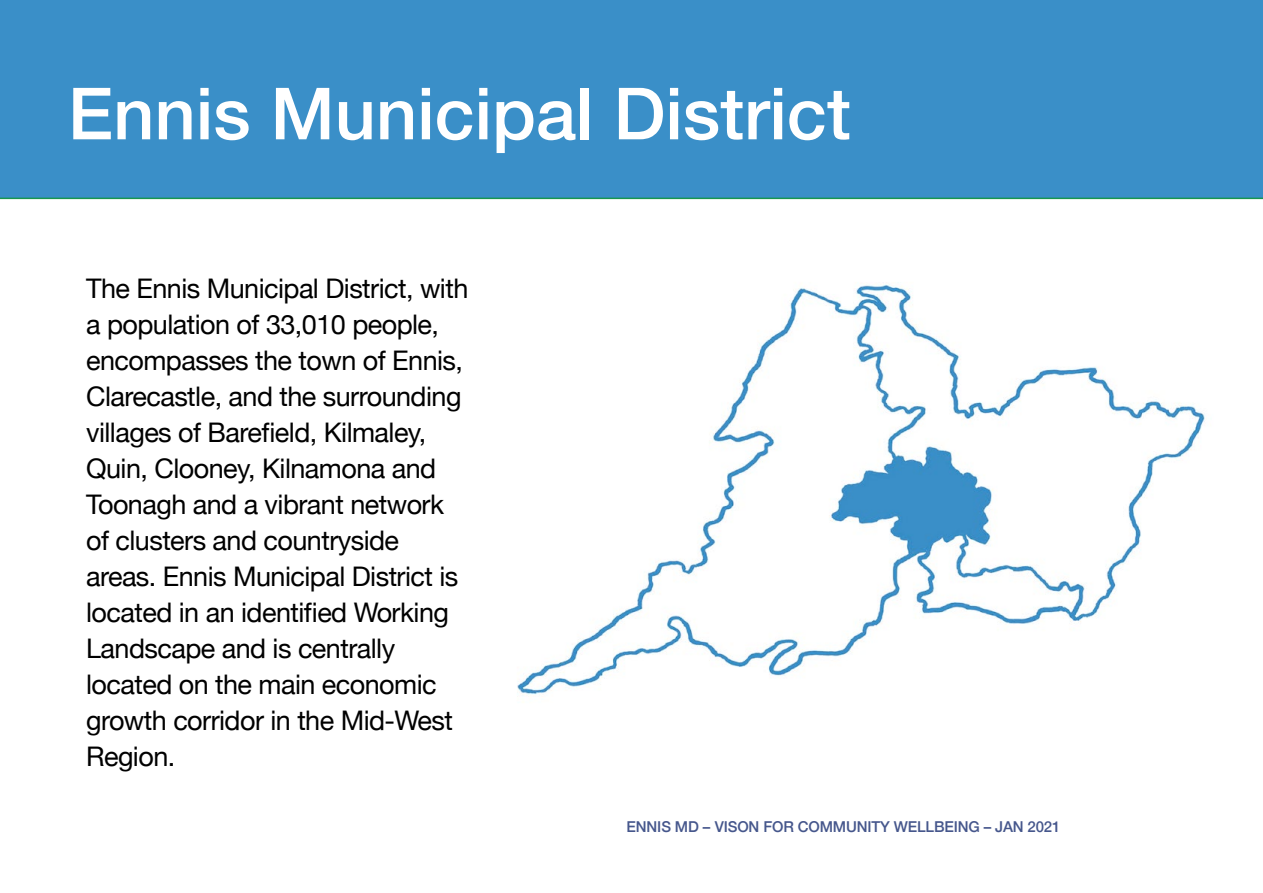
<style>
.page{position:relative;width:1263px;height:893px;background:#fff}
.page>*{position:absolute;margin:0;border:0;box-sizing:border-box;transform-origin:0 0}
.t1{font:500 72px "Helvetica Neue";color:#fff}
.t2{font:27px/36px "Helvetica Neue";letter-spacing:-.02em;color:#000}
.t3{font:500 15px "Helvetica Neue";letter-spacing:-.01em;color:#46578c}
</style>
<div class="page">
<div style="left:0;top:0;width:1263px;height:199px;background:#3a8fc8"></div>
<img style="left:517px;top:284px;width:690px;height:411px">
<h1 class="t1" style="left:68px;top:56px;width:784px">ENNIS MUNICIPAL DISTRICT</h1>
<p class="t2" style="left:86px;top:272px;width:384px">The Ennis Municipal District, with a population of 33,010 people, encompasses the town of Ennis,<br>Clarecastle, and the surrounding villages of Barefield, Kilmaley,<br>Quin, Clooney, Kilnamona and<br>Toonagh and a vibrant network of clusters and countryside areas. Ennis Municipal District is located in an identified Working<br>Landscape and is centrally located on the main economic growth corridor in the Mid-West<br>Region.</p>
<p class="t3" style="left:627px;top:815px;width:435px">ENNIS MD – VISON FOR COMM UNITY WELLBEING – JAN 2021</p>
</div>
